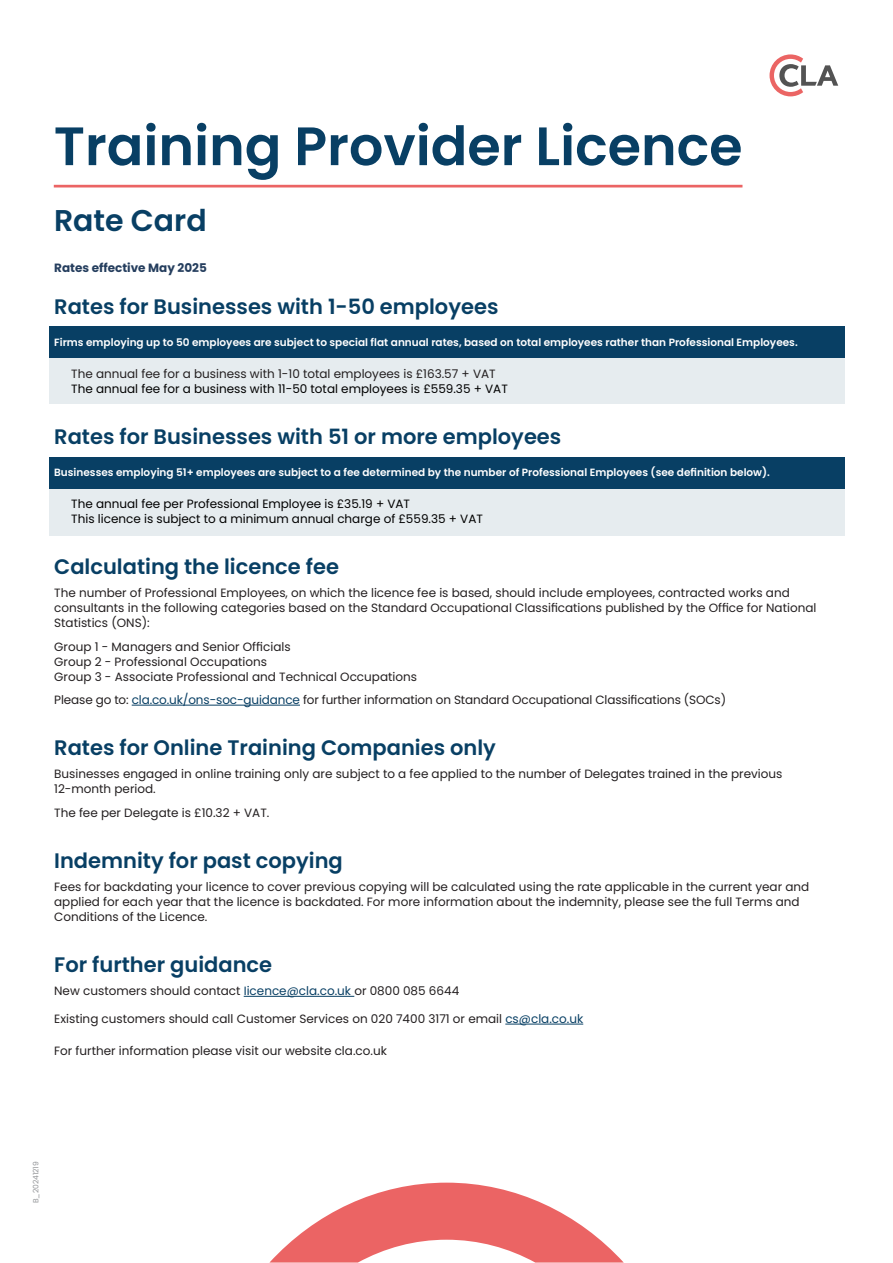
<style>
.page{position:relative;width:893px;height:1263px;background:#fff}
.page>*{position:absolute;margin:0;border:0;box-sizing:border-box;transform-origin:0 0}
.CLA_H1_-_Corporate{font:600 54px "Poppins";color:#083f64}
.CLA_H2_Underlined{font:600 30px "Poppins";color:#083f64}
.CLA_H3{font:600 21px "Poppins";color:#083f64}
.Body_Copy_-_Poppins{font:12px/15px "Poppins";color:#231f20}
.Rate_Card_-_Indent{font:12px "Poppins";color:#000}
.Rate_Card_-_Indent-2{font:12px "Poppins";color:#231f20}
.CLA_b1_Bold{font:700 12px "Poppins";color:#253e5e}
.Rates_-_first_line_-_white{font:600 10.5px "Poppins";color:#fff}
.Rates_-_first_line{font:600 10.5px "Poppins";color:#fff}
.t1{font:7.5px "Poppins";color:#939598}
.s1{color:#083f64}
</style>
<div class="page">
<svg style="left:769px;top:54px;width:69px;height:42px"></svg>
<svg style="left:270px;top:1182px;width:353px;height:80px"></svg>
<div style="left:49px;top:488px;width:795px;height:47px;background:#e6ecef"></div>
<div style="left:49px;top:457px;width:795px;height:32px;background:#083f64"></div>
<div style="left:49px;top:356px;width:795px;height:48px;background:#e6ecef"></div>
<div style="left:49px;top:326px;width:795px;height:32px;background:#083f64"></div>
<hr style="left:54px;top:185px;width:688px;height:2px;background:#eb6464">
<hr style="left:132px;top:705px;width:168px;height:1px;background:#083f64">
<hr style="left:244px;top:996px;width:110px;height:1px;background:#083f64">
<hr style="left:505px;top:1024px;width:78px;height:1px;background:#083f64">
<p class="CLA_H1_-_Corporate" style="left:54px;top:115px;width:690px">Training Provider Licence</p>
<p class="CLA_H2_Underlined" style="left:54px;top:203px;width:154px">Rate Card</p>
<p class="CLA_b1_Bold" style="left:54px;top:261px;width:154px">Rates effective May 2025</p>
<p class="CLA_H3" style="left:54px;top:295px;width:446px">Rates for Businesses with 1-50 employees</p>
<p class="Rates_-_first_line_-_white" style="left:54px;top:336px;width:745px">Firms employing up to 50 employees are subject to special flat annual rates, based on total employees rather than Professional Employees.</p>
<p class="Rate_Card_-_Indent-2" style="left:71px;top:367px;width:426px">The annual fee for a business with 1-10 total employees is £163.57 + VAT</p>
<p class="Rate_Card_-_Indent" style="left:71px;top:382px;width:438px">The annual fee for a business with 11-50 total employees is £559.35 + VAT</p>
<p class="CLA_H3" style="left:54px;top:424px;width:509px">Rates for Businesses with 51 or more employees</p>
<p class="Rates_-_first_line" style="left:54px;top:466px;width:717px">Businesses employing 51+ employees are subject to a fee determined by the number of Professional Employees (see definition below).</p>
<p class="Rate_Card_-_Indent" style="left:71px;top:497px;width:340px">The annual fee per Professional Employee is £35.19 + VAT</p>
<p class="Rate_Card_-_Indent" style="left:71px;top:512px;width:413px">This licence is subject to a minimum annual charge of £559.35 + VAT</p>
<p class="CLA_H3" style="left:54px;top:554px;width:286px">Calculating the licence fee</p>
<p class="Body_Copy_-_Poppins" style="left:54px;top:585px;width:764px">The number of Professional Employees, on which the licence fee is based, should include employees, contracted works and consultants in the following categories based on the Standard Occupational Classifications published by the Office for National<br>Statistics (ONS):</p>
<p class="Body_Copy_-_Poppins" style="left:54px;top:639px;width:238px">Group 1 - Managers and Senior Officials</p>
<p class="Body_Copy_-_Poppins" style="left:54px;top:654px;width:214px">Group 2 - Professional Occupations</p>
<p class="Body_Copy_-_Poppins" style="left:54px;top:669px;width:364px">Group 3 - Associate Professional and Technical Occupations</p>
<p class="Body_Copy_-_Poppins" style="left:54px;top:693px;width:673px">Please go to: <span class="s1">cla.co.uk/ons-soc-guidance</span> for further information on Standard Occupational Classifications (SOCs)</p>
<p class="CLA_H3" style="left:54px;top:735px;width:443px">Rates for Online Training Companies only</p>
<p class="Body_Copy_-_Poppins" style="left:54px;top:767px;width:730px">Businesses engaged in online training only are subject to a fee applied to the number of Delegates trained in the previous<br>12-month period.</p>
<p class="Body_Copy_-_Poppins" style="left:54px;top:805px;width:217px">The fee per Delegate is £10.32 + VAT.</p>
<p class="CLA_H3" style="left:54px;top:848px;width:290px">Indemnity for past copying</p>
<p class="Body_Copy_-_Poppins" style="left:54px;top:879px;width:757px">Fees for backdating your licence to cover previous copying will be calculated using the rate applicable in the current year and applied for each year that the licence is backdated. For more information about the indemnity, please see the full Terms and<br>Conditions of the Licence.</p>
<p class="CLA_H3" style="left:54px;top:952px;width:220px">For further guidance</p>
<p class="Body_Copy_-_Poppins" style="left:54px;top:984px;width:407px">New customers should contact <span class="s1">Iicence@cla.co.uk</span> or 0800 085 6644</p>
<p class="Body_Copy_-_Poppins" style="left:54px;top:1011px;width:531px">Existing customers should call Customer Services on 020 7400 3171 or email <span class="s1">cs@cla.co.uk</span></p>
<p class="Body_Copy_-_Poppins" style="left:54px;top:1043px;width:334px">For further information please visit our website cla.co.uk</p>
<p class="t1" style="left:32px;top:1203px;width:43px;rotate:-90deg">B_20241219</p>
</div>
